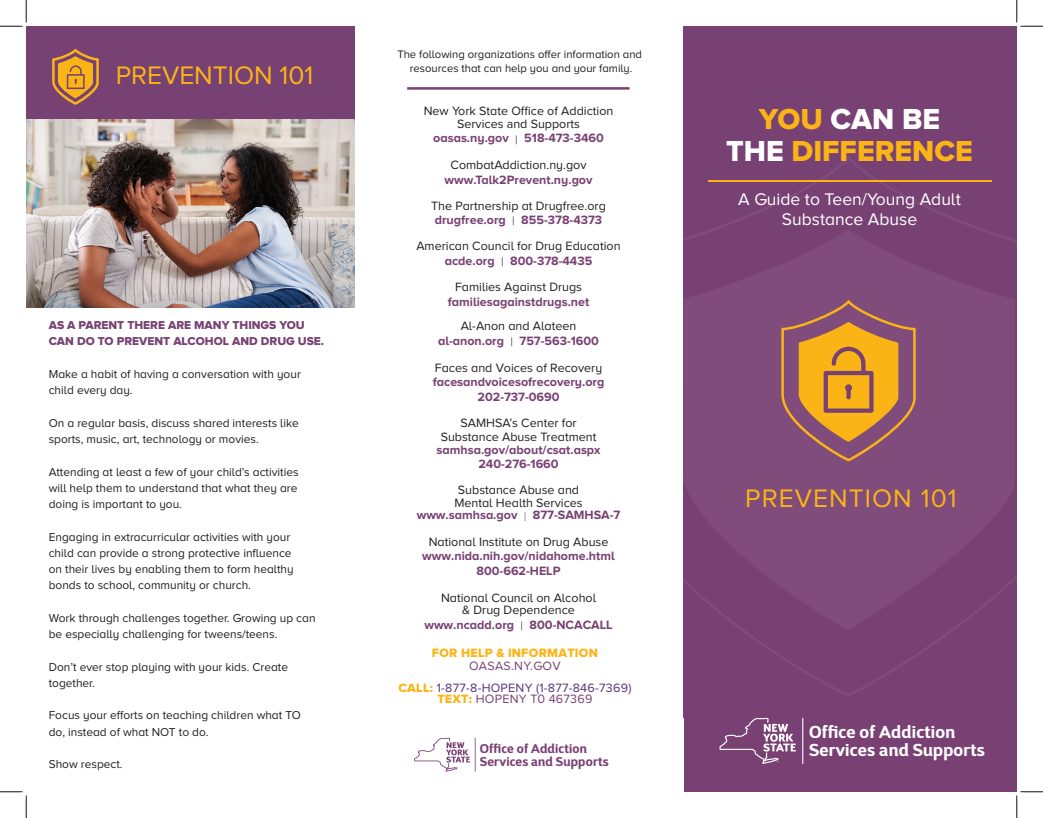
<style>
.page{position:relative;width:1043px;height:818px;background:#fff}
.page>*{position:absolute;margin:0;border:0;box-sizing:border-box;transform-origin:0 0}
.t1{font:30px/32px "Proxima Nova A Extrabld";color:#fbb416;text-align:center}
.t2{font:26.25px "Proxima Nova A";letter-spacing:.02em;color:#fbb416}
.t3{font:17.5px/19.5px "Proxima Nova A";color:#fff;text-align:center}
.t4{font:700 17.25px "D Sari";letter-spacing:.015em;color:#fff}
.t5{font:700 12.75px "D Sari";letter-spacing:.015em;color:#794074}
.t6{font:12.5px/12.5px "Proxima Nova A";color:#231f20;text-align:center}
.t7{font:700 12.5px/14.5px "Proxima Nova A";color:#784173;text-align:center}
.t8{font:12.5px/22px "Proxima Nova A";letter-spacing:.02em;color:#543379;text-align:center}
.t9{font:12.5px "Proxima Nova";color:#231f20}
.t10{font:12.5px "Proxima Nova A Extrabld";letter-spacing:.02em;color:#fbb416}
.t11{font:12.5px "Proxima Nova A";color:#784173}
.t12{font:11.88px/16.2px "Proxima Nova A";color:#231f20}
.t13{font:11.88px/16.2px "Proxima Nova A Extrabld";color:#784173}
.t14{font:11.25px/14.5px "Proxima Nova A";color:#231f20;text-align:center}
.s1{font-family:"Proxima Nova"}
.s2{font-weight:300;color:#231f20}
.s3{font-weight:400;color:#231f20}
.s4{font-weight:700;color:#784173}
.s5{font-weight:300}
.s6{font-weight:300;color:#784173}
.s7{font-family:"Proxima Nova";color:#784173}
.s8{color:#784173}
.s9{font-family:"Proxima Nova A Extrabld";color:#fbb416}
.s10{color:#fff}
</style>
<div class="page">
<img style="left:26px;top:119px;width:329px;height:189px">
<div style="left:683px;top:26px;width:333px;height:765px;background:#784173"></div>
<svg style="left:709px;top:157px;width:307px;height:539px"></svg>
<svg style="left:683px;top:231px;width:329px;height:397px;fill:#7f4c7b"></svg>
<div style="left:26px;top:26px;width:329px;height:93px;background:#784173"></div>
<hr style="left:707px;top:180px;width:284px;height:2px;background:#fbb416">
<svg style="left:780px;top:298px;width:137px;height:164px"></svg>
<svg style="left:52px;top:49px;width:47px;height:56px"></svg>
<hr style="left:407px;top:87px;width:222px;height:3px;background:#784173">
<svg style="left:0;top:0;width:27px;height:27px"></svg>
<svg style="left:0;top:791px;width:27px;height:27px"></svg>
<svg style="left:1016px;top:0;width:26px;height:27px"></svg>
<svg style="left:1015px;top:790px;width:27px;height:28px"></svg>
<hr style="left:802px;top:717px;width:1px;height:47px;background:#fff">
<svg style="left:719px;top:717px;width:85px;height:46px"></svg>
<svg style="left:414px;top:737px;width:62px;height:34px"></svg>
<h2 class="t2" style="left:116px;top:60px;width:199px">PREVENTION 101</h2>
<p class="t13" style="left:49px;top:317px;width:277px">AS A PARENT THERE ARE MANY THINGS YOU<br>CAN DO TO PREVENT ALCOHOL AND DRUG USE.</p>
<p class="t12" style="left:49px;top:366px;width:254px">Make a habit of having a conversation with your child every day.</p>
<p class="t12" style="left:49px;top:414px;width:252px">On a regular basis, discuss shared interests like sports, music, art, technology or movies.</p>
<p class="t12" style="left:49px;top:463px;width:251px;text-align:justify">Attending at least a few of your child’s activities will help them to understand that what they are doing is important to you.</p>
<p class="t12" style="left:49px;top:528px;width:246px">Engaging in extracurricular activities with your child can provide a strong protective influence on their lives by enabling them to form healthy bonds to school, community or church.</p>
<p class="t12" style="left:49px;top:609px;width:268px">Work through challenges together. Growing up can be especially challenging for tweens/teens.</p>
<p class="t12" style="left:49px;top:658px;width:241px">Don’t ever stop playing with your kids. Create together.</p>
<p class="t12" style="left:49px;top:707px;width:254px">Focus your efforts on teaching children what TO do, instead of what NOT to do.</p>
<p class="t12" style="left:49px;top:756px;width:75px">Show respect.</p>
<p class="t14" style="left:397px;top:47px;width:246px">The following organizations offer information and resources that can help you and your family.</p>
<p class="t6" style="left:424px;top:105px;width:191px">New York State Office of A<span class="s1">ddiction</span></p>
<p class="t9" style="left:457px;top:114px;width:124px">Services and Supports</p>
<p class="t7" style="left:433px;top:125px;width:172px;line-height:26.5px">oasas.ny.gov <span class="s2">|</span> 518-473-3460<br><span class="s3">CombatAddiction.ny.gov</span></p>
<p class="t7" style="left:444px;top:172px;width:150px">www.Talk2Prevent.ny.gov</p>
<p class="t6" style="left:431px;top:199px;width:176px;line-height:13.6px;text-align:left">The Partnership at Drugfree.org <span class="s4">drugfree.org</span> <span class="s5">|</span> <span class="s4">855-378-4373</span></p>
<p class="t6" style="left:416px;top:239px;width:206px;line-height:14.5px">American Council for Drug Education <span class="s4">acde.org</span> <span class="s5">|</span> <span class="s4">800-378-4435</span></p>
<p class="t6" style="left:455px;top:281px;width:129px">Families Against Drugs</p>
<p class="t7" style="left:448px;top:294px;width:143px">familiesagainstdrugs.net</p>
<p class="t7" style="left:438px;top:319px;width:162px"><span class="s3">Al-Anon and Alateen </span>al-anon.org <span class="s2">|</span> 757-563-1600</p>
<p class="t6" style="left:435px;top:361px;width:169px">Faces and Voices of Recovery</p>
<p class="t7" style="left:432px;top:374px;width:173px">facesandvoicesofrecovery.org<br>202-737-0690</p>
<p class="t6" style="left:440px;top:416px;width:157px;line-height:13.5px">SAMHSA’s Center for<br>Substance Abuse Treatment</p>
<p class="t7" style="left:436px;top:443px;width:165px;line-height:13.5px">samhsa.gov/about/csat.aspx<br>240-276-1660</p>
<p class="t6" style="left:417px;top:483px;width:205px">Substance Abuse and<br>Mental Health Services <span class="s4">www.samhsa.gov</span> <span class="s6">|</span> <span class="s4">877-SAMHSA-7</span></p>
<p class="t6" style="left:428px;top:535px;width:181px">National Institute on Drug Abuse</p>
<p class="t7" style="left:422px;top:548px;width:194px">www.nida.nih.gov/nidahome.html<br>800-662-HELP</p>
<p class="t6" style="left:441px;top:591px;width:156px">National Council on Alcohol &amp; Drug Dependence</p>
<p class="t7" style="left:424px;top:617px;width:190px">www.ncadd.org <span class="s2">|</span> 800-NCACALL</p>
<p class="t10" style="left:432px;top:645px;width:168px">FOR HELP &amp; INFORMATION</p>
<p class="t8" style="left:398px;top:654px;width:235px"><span class="s7">OASAS</span><span class="s8">.NY.GOV<br></span><span class="s9">CALL:</span> 1-877-8-HOPENY (1-877-846-7369)</p>
<p class="t11" style="left:437px;top:692px;width:157px"><span class="s9">TEXT:</span> HOPENY T0 467369</p>
<h1 class="t1" style="left:726px;top:102px;width:248px">YOU <span class="s10">CAN BE<br>THE</span> DIFFERENCE</h1>
<h3 class="t3" style="left:738px;top:189px;width:224px">A Guide to Teen/Young Adult<br>Substance Abuse</h3>
<h2 class="t2" style="left:745px;top:484px;width:213px">PREVENTION 101</h2>
<h3 class="t4" style="left:809px;top:721px;width:148px">Office of Addiction</h3>
<p class="t5" style="left:480px;top:740px;width:109px">Office of Addiction</p>
<h3 class="t4" style="left:809px;top:738px;width:177px">Services and Supports</h3>
<p class="t5" style="left:480px;top:753px;width:131px">Services and Supports</p>
</div>
